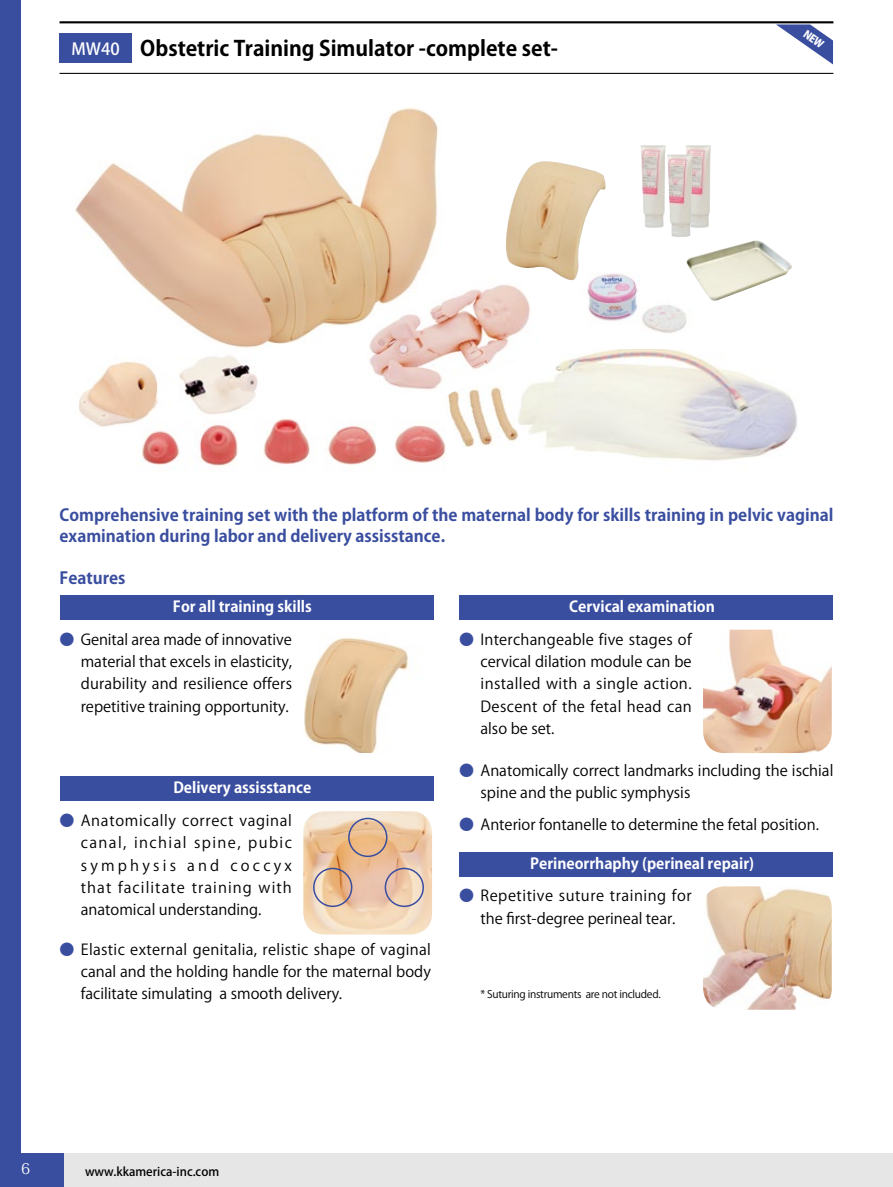
<style>
.page{position:relative;width:893px;height:1187px;background:#fff}
.page>*{position:absolute;margin:0;border:0;box-sizing:border-box;transform-origin:0 0}
.t1{font:700 21px "Koz Go Pro";color:#000}
.t2{font:700 16.5px/21.3px "Koz Go Pr 6 N";color:#3a4ea0}
.t3{font:15px/22.4px "Koz Go Pr 6 N";color:#000;text-align:justify}
.t4{font:700 15px "Koz Go Pr 6 N";color:#fff}
.t5{font:15px "Koz Go Pr 6 N";letter-spacing:.025em;color:#000}
.t6{font:15px "Koz Go Pr 6 N";letter-spacing:.035em;color:#000}
.t7{font:15px "Koz Go Pr 6 N";letter-spacing:.045em;color:#000}
.t8{font:15px "Koz Min Pro";color:#fff}
.t9{font:500 12px "Koz Go Pr 6 N";color:#000}
.t10{font:10.5px "Koz Go Pr 6 N";letter-spacing:-.025em;color:#000}
.s1{font-family:"Koz Go Pr 6 N";font-weight:500;font-size:16.5px;color:#fff}
.s2{font-weight:700;color:#3a4ea0}
</style>
<div class="page">
<div style="left:56px;top:1152px;width:837px;height:34px;background:#e6e6e6"></div>
<div style="left:0;top:0;width:21px;height:1186px;background:#3a4ea0"></div>
<div style="left:19px;top:1152px;width:45px;height:34px;background:#3a4ea0"></div>
<hr style="left:60px;top:21px;width:773px;height:2px;background:#000">
<hr style="left:60px;top:73px;width:773px;height:1px;background:#000">
<div style="left:60px;top:33px;width:72px;height:30px;background:#3a4ea0"></div>
<img style="left:142px;top:419px;width:302px;height:48px">
<img style="left:79px;top:356px;width:191px;height:75px">
<img style="left:521px;top:349px;width:276px;height:112px">
<img style="left:438px;top:406px;width:83px;height:50px">
<img style="left:587px;top:273px;width:100px;height:61px">
<img style="left:640px;top:145px;width:26px;height:83px">
<img style="left:685px;top:145px;width:26px;height:83px">
<img style="left:667px;top:154px;width:26px;height:83px">
<img style="left:685px;top:240px;width:107px;height:61px">
<img style="left:506px;top:161px;width:100px;height:120px">
<img style="left:75px;top:107px;width:364px;height:241px">
<div style="left:60px;top:595px;width:374px;height:24px;background:#3a4ea0"></div>
<div style="left:459px;top:595px;width:374px;height:24px;background:#3a4ea0"></div>
<div style="left:459px;top:851px;width:374px;height:25px;background:#3a4ea0"></div>
<div style="left:60px;top:776px;width:374px;height:25px;background:#3a4ea0"></div>
<img style="left:304px;top:637px;width:105px;height:116px">
<img style="left:703px;top:629px;width:129px;height:124px">
<img style="left:703px;top:886px;width:129px;height:123px">
<img style="left:303px;top:811px;width:129px;height:123px">
<div style="left:348px;top:817px;width:39px;height:40px;border:2px solid #3a4ea0;border-radius:50%"></div>
<div style="left:313px;top:867px;width:39px;height:40px;border:2px solid #3a4ea0;border-radius:50%"></div>
<div style="left:385px;top:867px;width:39px;height:40px;border:2px solid #3a4ea0;border-radius:50%"></div>
<img style="left:352px;top:275px;width:189px;height:131px">
<svg style="left:776px;top:24px;width:57px;height:40px"></svg>
<h1 class="t1" style="left:72px;top:35px;width:488px"><span class="s1">MW40</span> Obstetric Training Simulator -complete set-</h1>
<p class="t2" style="left:60px;top:504px;width:775px">Comprehensive training set with the platform of the maternal body for skills training in pelvic vaginal examination during labor and delivery assisstance.</p>
<p class="t2" style="left:60px;top:567px;width:68px">Features</p>
<p class="t4" style="left:173px;top:598px;width:140px">For all training skills</p>
<p class="t4" style="left:569px;top:598px;width:147px">Cervical examination</p>
<p class="t3" style="left:60px;top:628px;width:234px"><span class="s2">●</span> Genital area made of innovative</p>
<p class="t3" style="left:459px;top:628px;width:234px"><span class="s2">●</span> Interchangeable five stages of</p>
<p class="t3" style="left:81px;top:650px;width:213px">material that excels in elasticity, durability and resilience offers repetitive training opportunity.</p>
<p class="t3" style="left:480px;top:650px;width:213px">cervical dilation module can be installed with a single action.<br>Descent of the fetal head can also be set.</p>
<p class="t4" style="left:173px;top:779px;width:140px">Delivery assisstance</p>
<p class="t3" style="left:459px;top:759px;width:376px"><span class="s2">●</span> Anatomically correct landmarks including the ischial</p>
<p class="t3" style="left:480px;top:782px;width:211px">spine and the public symphysis</p>
<p class="t7" style="left:60px;top:812px;width:234px"><span class="s2">●</span> Anatomically correct vaginal</p>
<p class="t3" style="left:459px;top:813px;width:361px"><span class="s2">●</span> Anterior fontanelle to determine the fetal position.</p>
<p class="t3" style="left:81px;top:832px;width:213px">canal, inchial spine, pubic symphysis and coccyx that facilitate training with anatomical understanding.</p>
<p class="t5" style="left:60px;top:940px;width:373px"><span class="s2">●</span> Elastic external genitalia, relistic shape of vaginal</p>
<p class="t3" style="left:81px;top:960px;width:352px">canal and the holding handle for the maternal body facilitate simulating a smooth delivery.</p>
<p class="t4" style="left:530px;top:854px;width:226px">Perineorrhaphy (perineal repair)</p>
<p class="t6" style="left:459px;top:887px;width:234px"><span class="s2">●</span> Repetitive suture training for</p>
<p class="t3" style="left:480px;top:907px;width:196px">the first-degree perineal tear.</p>
<p class="t10" style="left:480px;top:987px;width:182px">* Suturing instruments are not included.</p>
<p class="t8" style="left:21px;top:1157px;width:11px">6</p>
<p class="t9" style="left:85px;top:1164px;width:136px">www.kkamerica-inc.com</p>
</div>
